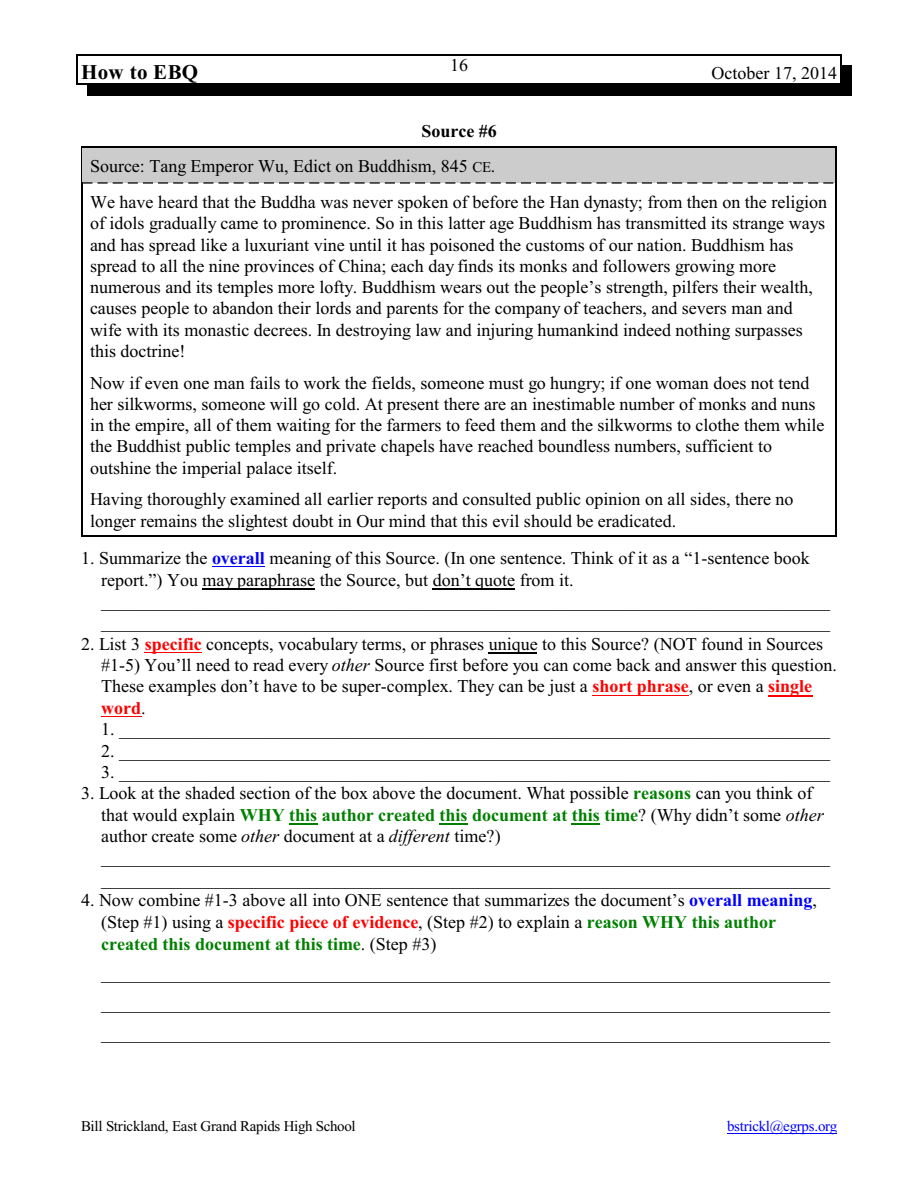
<style>
.page{position:relative;width:918px;height:1188px;background:#fff}
.page>*{position:absolute;margin:0;border:0;box-sizing:border-box;transform-origin:0 0}
.t1{font:700 21px "Times New Roman";letter-spacing:.015em;color:#000}
.t2{font:18px/21.3px "Times New Roman";color:#000}
.t3{font:15px "Times New Roman";letter-spacing:-.02em;color:#000}
.t4{font:15px "Times New Roman";letter-spacing:-.015em;color:#00f}
.s1{font-weight:700}
.s2{font-size:15px}
.s3{font-weight:700;color:#00f}
.s4{font-weight:700;color:#f00}
.s5{font-style:italic}
.s6{font-weight:700;color:#008000}
</style>
<div class="page">
<hr style="left:76px;top:54px;width:2px;height:31px;background:#000">
<hr style="left:840px;top:54px;width:1px;height:31px;background:#000">
<hr style="left:76px;top:54px;width:765px;height:1px;background:#000">
<hr style="left:76px;top:84px;width:765px;height:1px;background:#000">
<div style="left:841px;top:65px;width:11px;height:31px;background:#000"></div>
<div style="left:87px;top:85px;width:765px;height:11px;background:#000"></div>
<hr style="left:81px;top:147px;width:1px;height:35px;background:#000">
<hr style="left:836px;top:147px;width:1px;height:35px;background:#000">
<hr style="left:81px;top:147px;width:756px;height:1px;background:#000">
<div style="left:82px;top:148px;width:753px;height:34px;background:#ccc"></div>
<hr style="left:81px;top:182px;width:1px;height:354px;background:#000">
<hr style="left:836px;top:182px;width:1px;height:354px;background:#000">
<hr style="left:81px;top:535px;width:756px;height:1px;background:#000">
<svg style="left:82px;top:182px;width:753px;height:2px;background:#848484"></svg>
<hr style="left:212px;top:567px;width:53px;height:1px;background:#00f">
<hr style="left:202px;top:588px;width:113px;height:1px;background:#000">
<hr style="left:432px;top:588px;width:83px;height:1px;background:#000">
<hr style="left:145px;top:652px;width:57px;height:1px;background:#f00">
<hr style="left:489px;top:652px;width:48px;height:1px;background:#000">
<hr style="left:592px;top:695px;width:97px;height:1px;background:#f00">
<hr style="left:768px;top:695px;width:44px;height:1px;background:#f00">
<hr style="left:101px;top:716px;width:40px;height:1px;background:#f00">
<svg style="left:289px;top:824px;width:28px;height:1px"></svg>
<svg style="left:440px;top:824px;width:28px;height:1px"></svg>
<svg style="left:572px;top:824px;width:28px;height:1px"></svg>
<hr style="left:727px;top:1133px;width:110px;height:1px;background:#00f">
<p class="t2" style="left:450px;top:56px;width:19px">16</p>
<p class="t1" style="left:81px;top:65px;width:119px">How to EBQ</p>
<p class="t2" style="left:712px;top:64px;width:127px">October 17, 2014</p>
<p class="t2" style="left:90px;top:115px;width:739px;line-height:35.4px;text-indent:331px"><span class="s1">Source #6<br></span>Source: Tang Emperor Wu, Edict on Buddhism, 845 <span class="s2">CE</span>.<br>We have heard that the Buddha was never spoken of before the Han dynasty; from then on the religion</p>
<p class="t2" style="left:90px;top:214px;width:737px">of idols gradually came to prominence. So in this latter age Buddhism has transmitted its strange ways and has spread like a luxuriant vine until it has poisoned the customs of our nation. Buddhism has spread to all the nine provinces of China; each day finds its monks and followers growing more numerous and its temples more lofty. Buddhism wears out the people’s strength, pilfers their wealth, causes people to abandon their lords and parents for the company of teachers, and severs man and wife with its monastic decrees. In destroying law and injuring humankind indeed nothing surpasses this doctrine!</p>
<p class="t2" style="left:90px;top:374px;width:736px">Now if even one man fails to work the fields, someone must go hungry; if one woman does not tend her silkworms, someone will go cold. At present there are an inestimable number of monks and nuns in the empire, all of them waiting for the farmers to feed them and the silkworms to clothe them while the Buddhist public temples and private chapels have reached boundless numbers, sufficient to outshine the imperial palace itself.</p>
<p class="t2" style="left:90px;top:490px;width:705px">Having thoroughly examined all earlier reports and consulted public opinion on all sides, there no longer remains the slightest doubt in Our mind that this evil should be eradicated.</p>
<p class="t2" style="left:101px;top:549px;width:730px;text-indent:-20px">1. Summarize the <span class="s3">overall</span> meaning of this Source. (In one sentence. Think of it as a “1-sentence book report.”) You may paraphrase the Source, but don’t quote from it. _________________________________________________________________________________ _________________________________________________________________________________</p>
<p class="t2" style="left:101px;top:635px;width:737px;text-indent:-20px">2. List 3 <span class="s4">specific</span> concepts, vocabulary terms, or phrases unique to this Source? (NOT found in Sources #1-5) You’ll need to read every <span class="s5">other</span> Source first before you can come back and answer this question.<br>These examples don’t have to be super-complex. They can be just a <span class="s4">short phrase</span>, or even a <span class="s4">single word</span>.</p>
<p class="t2" style="left:101px;top:720px;width:730px">1. _______________________________________________________________________________</p>
<p class="t2" style="left:101px;top:742px;width:730px">2. _______________________________________________________________________________</p>
<p class="t2" style="left:101px;top:763px;width:730px">3. _______________________________________________________________________________</p>
<p class="t2" style="left:101px;top:784px;width:730px;text-indent:-20px">3. Look at the shaded section of the box above the document. What possible <span class="s6">reasons</span> can you think of that would explain <span class="s6">WHY this author created this document at this time</span>? (Why didn’t some <span class="s5">other </span>author create some <span class="s5">other</span> document at a <span class="s5">different</span> time?) _________________________________________________________________________________ _________________________________________________________________________________</p>
<p class="t2" style="left:101px;top:891px;width:717px;text-indent:-20px">4. Now combine #1-3 above all into ONE sentence that summarizes the document’s <span class="s3">overall meaning</span>, (Step #1) using a <span class="s4">specific piece of evidence</span>, (Step #2) to explain a <span class="s6">reason WHY this author created this document at this time</span>. (Step #3)</p>
<p class="t2" style="left:101px;top:960px;width:730px;line-height:29.7px;text-align:justify">_________________________________________________________________________________ _________________________________________________________________________________ _________________________________________________________________________________</p>
<p class="t3" style="left:81px;top:1120px;width:276px">Bill Strickland, East Grand Rapids High School</p>
<p class="t4" style="left:727px;top:1120px;width:112px">bstrickl@egrps.org</p>
</div>
